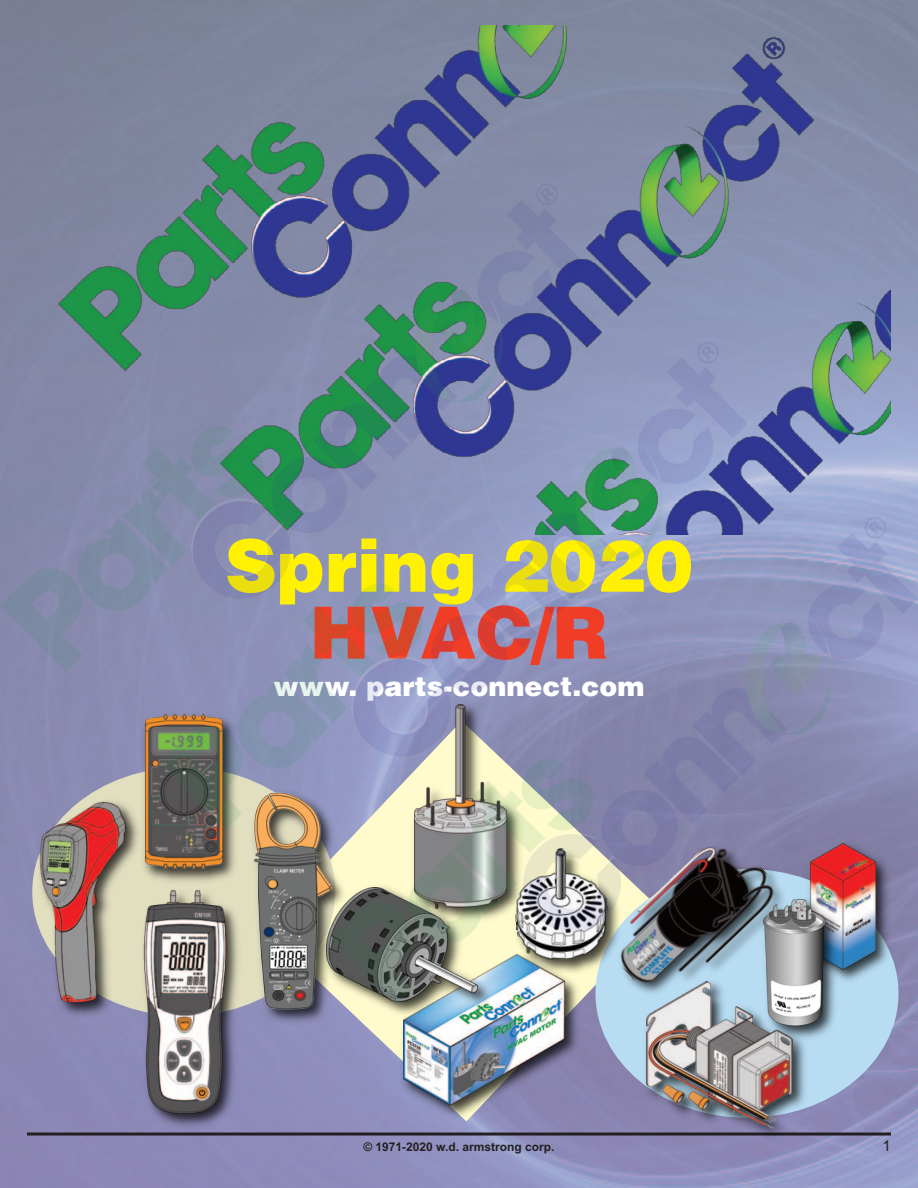
<style>
.page{position:relative;width:918px;height:1188px;background:#fff}
.page>*{position:absolute;margin:0;border:0;box-sizing:border-box;transform-origin:0 0}
.t1{font:900 72px "Helvetica";color:#fff101}
.t2{font:900 72px "Helvetica";color:#ef3e25}
.t3{font:900 27px "Helvetica";color:#fff}
.t4{font:15px "Arial";color:#231f20}
.t5{font:700 12px "Arial";color:#231f20}
</style>
<div class="page">
<img style="left:0;top:0;width:918px;height:1188px">
<hr style="left:27px;top:1133px;width:864px;height:3px;background:#231f20">
<svg style="left:264px;top:1021px;width:363px;height:100px;fill:#8f8dbc"></svg>
<div style="left:596px;top:869px;width:302px;height:249px;background:#b8ddf3;border-radius:50%"></div>
<img style="left:59px;top:26px;width:832px;height:157px">
<img style="left:381px;top:1005px;width:219px;height:123px">
<img style="left:404px;top:1005px;width:161px;height:104px">
<img style="left:354px;top:1005px;width:149px;height:16px">
<img style="left:26px;top:1005px;width:101px;height:20px">
<img style="left:255px;top:1005px;width:99px;height:28px">
<img style="left:255px;top:1005px;width:80px;height:10px">
<img style="left:627px;top:1036px;width:197px;height:111px">
<img style="left:647px;top:1036px;width:145px;height:92px">
<img style="left:756px;top:1005px;width:79px;height:39px">
<img style="left:811px;top:1005px;width:14px;height:20px">
<img style="left:127px;top:1005px;width:128px;height:128px">
<img style="left:142px;top:1005px;width:85px;height:110px">
<img style="left:585px;top:1005px;width:226px;height:31px">
<img style="left:0;top:183px;width:918px;height:822px">
<p class="t1" style="left:225px;top:540px;width:470px">Spring 2020</p>
<p class="t2" style="left:310px;top:607px;width:300px">HVAC/R</p>
<p class="t3" style="left:274px;top:676px;width:372px">www. parts-connect.com</p>
<p class="t5" style="left:363px;top:1143px;width:193px">© 1971-2020 w.d. armstrong corp.</p>
<p class="t4" style="left:883px;top:1141px;width:10px">1</p>
</div>
